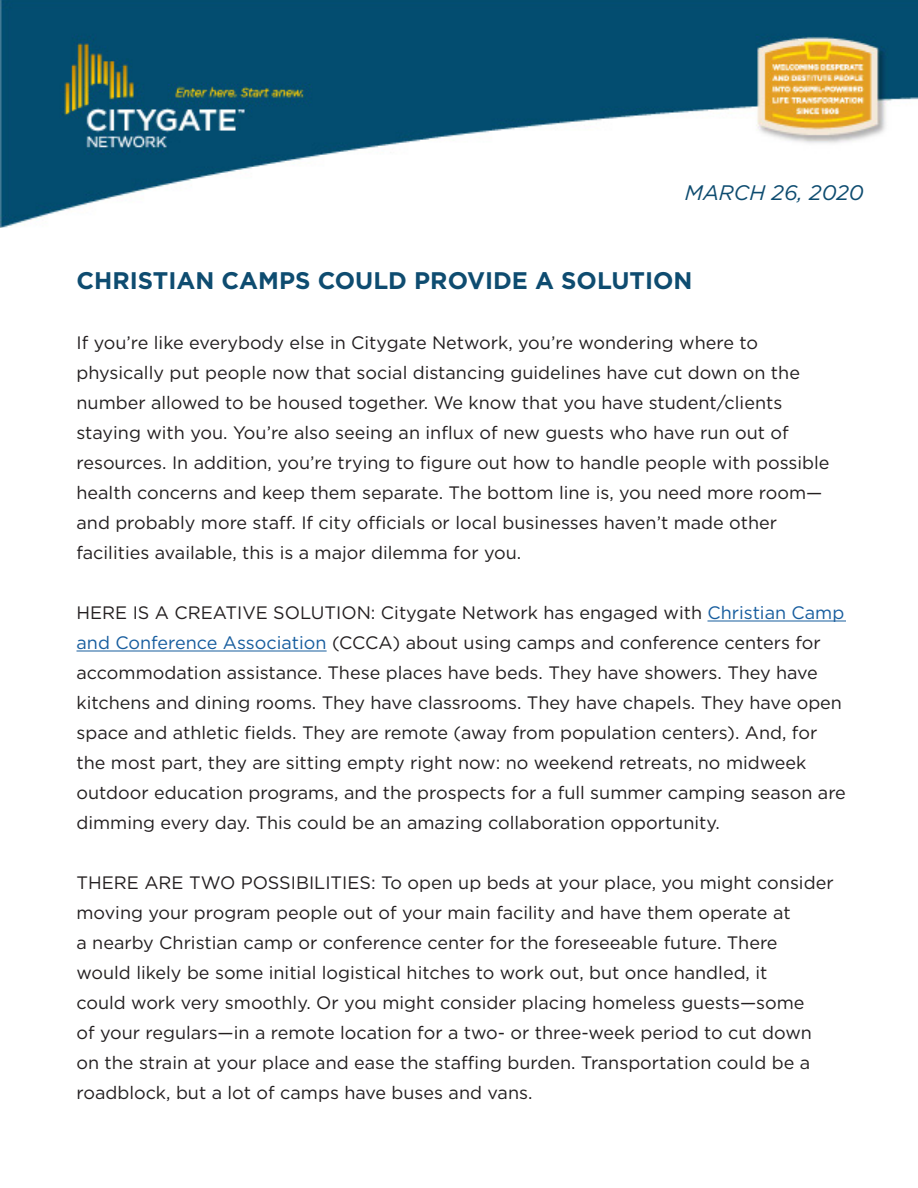
<style>
.page{position:relative;width:918px;height:1188px;background:#fff}
.page>*{position:absolute;margin:0;border:0;box-sizing:border-box;transform-origin:0 0}
.t1{font:700 24px "Gotham";color:#0e4c70}
.t2{font:italic 21px "Gotham";color:#0e4c70}
.t3{font:18px/30px "Gotham";color:#231f20}
.s1{color:#175d9e}
</style>
<div class="page">
<img style="left:0;top:0;width:918px;height:227px">
<hr style="left:707px;top:621px;width:139px;height:1px;background:#175d9e">
<hr style="left:76px;top:651px;width:251px;height:1px;background:#175d9e">
<p class="t2" style="left:685px;top:179px;width:181px">MARCH 26, 2020</p>
<p class="t1" style="left:76px;top:265px;width:618px">CHRISTIAN CAMPS COULD PROVIDE A SOLUTION</p>
<p class="t3" style="left:76px;top:327px;width:755px">If you’re like everybody else in Citygate Network, you’re wondering where to physically put people now that social distancing guidelines have cut down on the number allowed to be housed together. We know that you have student/clients staying with you. You’re also seeing an influx of new guests who have run out of resources. In addition, you’re trying to figure out how to handle people with possible health concerns and keep them separate. The bottom line is, you need more room— and probably more staff. If city officials or local businesses haven’t made other facilities available, this is a major dilemma for you.</p>
<p class="t3" style="left:76px;top:597px;width:771px">HERE IS A CREATIVE SOLUTION: Citygate Network has engaged with <span class="s1">Christian Camp and Conference Association</span> (CCCA) about using camps and conference centers for accommodation assistance. These places have beds. They have showers. They have kitchens and dining rooms. They have classrooms. They have chapels. They have open space and athletic fields. They are remote (away from population centers). And, for the most part, they are sitting empty right now: no weekend retreats, no midweek outdoor education programs, and the prospects for a full summer camping season are dimming every day. This could be an amazing collaboration opportunity.</p>
<p class="t3" style="left:76px;top:867px;width:759px">THERE ARE TWO POSSIBILITIES: To open up beds at your place, you might consider moving your program people out of your main facility and have them operate at<br>a nearby Christian camp or conference center for the foreseeable future. There would likely be some initial logistical hitches to work out, but once handled, it<br>could work very smoothly. Or you might consider placing homeless guests—some<br>of your regulars—in a remote location for a two- or three-week period to cut down on the strain at your place and ease the staffing burden. Transportation could be a roadblock, but a lot of camps have buses and vans.</p>
</div>
